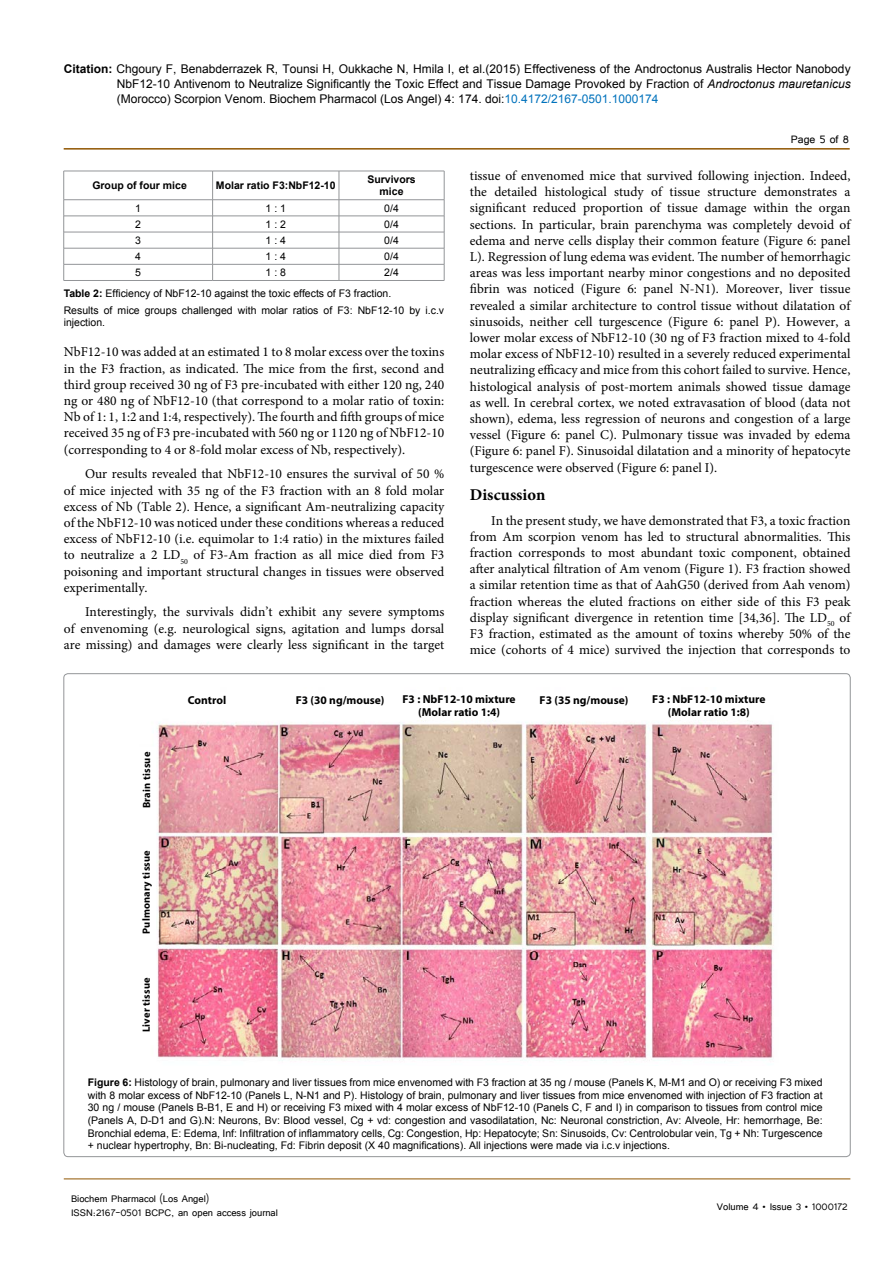
<style>
.page{position:relative;width:893px;height:1263px;background:#fff}
.page>*{position:absolute;margin:0;border:0;box-sizing:border-box;transform-origin:0 0}
.sh{font:700 16.5px "Minion Pro";color:#000}
.M_deck_4_text{font:13.5px/16.2px "Minion Pro";color:#000;text-align:justify}
.t1{font:13.5px "Tunga";color:#000}
.t2{font:12px/15px "Arial";color:#000;text-align:justify}
.t3{font:12px/14.4px "Tunga";color:#000}
.t4{font:700 11.55px/13.8px "Myriad Pro";color:#000;text-align:center}
.M_deck_4_text-2{font:10.5px/12.6px "Arial";color:#000}
.Default{font:700 10.5px "Arial";color:#000}
.t5{font:700 10.5px "Myriad Pro";letter-spacing:.02em;color:#000}
.Default-2{font:10.5px "Arial";color:#000}
.s1{font-weight:700}
.s2{font-style:italic}
.s3{color:#0072bc}
</style>
<div class="page">
<hr style="left:64px;top:148px;width:786px;height:2px;background:#905501">
<hr style="left:64px;top:1179px;width:786px;height:1px;background:#905501">
<hr style="left:64px;top:171px;width:149px;height:1px;background:#939598">
<hr style="left:213px;top:171px;width:126px;height:1px;background:#939598">
<hr style="left:339px;top:171px;width:105px;height:1px;background:#939598">
<hr style="left:64px;top:199px;width:149px;height:1px;background:#939598">
<hr style="left:213px;top:199px;width:126px;height:1px;background:#939598">
<hr style="left:339px;top:199px;width:105px;height:1px;background:#939598">
<hr style="left:64px;top:216px;width:149px;height:1px;background:#939598">
<hr style="left:213px;top:216px;width:126px;height:1px;background:#939598">
<hr style="left:339px;top:216px;width:105px;height:1px;background:#939598">
<hr style="left:64px;top:232px;width:149px;height:1px;background:#939598">
<hr style="left:213px;top:232px;width:126px;height:1px;background:#939598">
<hr style="left:339px;top:232px;width:105px;height:1px;background:#939598">
<hr style="left:64px;top:248px;width:149px;height:1px;background:#939598">
<hr style="left:213px;top:248px;width:126px;height:1px;background:#939598">
<hr style="left:339px;top:248px;width:105px;height:1px;background:#939598">
<hr style="left:64px;top:264px;width:149px;height:1px;background:#939598">
<svg style="left:63px;top:171px;width:1px;height:109px"></svg>
<hr style="left:213px;top:264px;width:126px;height:1px;background:#939598">
<svg style="left:212px;top:172px;width:1px;height:108px"></svg>
<hr style="left:339px;top:264px;width:105px;height:1px;background:#939598">
<svg style="left:339px;top:171px;width:1px;height:109px"></svg>
<svg style="left:444px;top:171px;width:1px;height:109px"></svg>
<hr style="left:64px;top:280px;width:149px;height:1px;background:#939598">
<hr style="left:213px;top:280px;width:126px;height:1px;background:#939598">
<hr style="left:339px;top:280px;width:105px;height:1px;background:#939598">
<img style="left:157px;top:720px;width:617px;height:341px">
<p class="t2" style="left:117px;top:61px;width:735px;text-indent:-53px"><span class="s1">Citation:</span> Chgoury F, Benabderrazek R, Tounsi H, Oukkache N, Hmila I, et al.(2015) Effectiveness of the Androctonus Australis Hector Nanobody NbF12-10 Antivenom to Neutralize Significantly the Toxic Effect and Tissue Damage Provoked by Fraction of <span class="s2">Androctonus mauretanicus </span>(Morocco) Scorpion Venom. Biochem Pharmacol (Los Angel) 4: 174. doi:<span class="s3">10.4172/2167-0501.1000174</span></p>
<p class="t1" style="left:791px;top:131px;width:60px">Page 5 of 8</p>
<p class="Default" style="left:92px;top:178px;width:96px">Group of four mice</p>
<p class="Default" style="left:216px;top:178px;width:121px">Molar ratio F3:NbF12-10</p>
<p class="Default" style="left:367px;top:172px;width:50px">Survivors</p>
<p class="Default" style="left:380px;top:185px;width:25px">mice</p>
<p class="Default-2" style="left:135px;top:201px;width:7px">1</p>
<p class="Default-2" style="left:266px;top:201px;width:22px">1 : 1</p>
<p class="Default-2" style="left:384px;top:201px;width:16px">0/4</p>
<p class="Default-2" style="left:135px;top:217px;width:7px">2</p>
<p class="Default-2" style="left:266px;top:217px;width:22px">1 : 2</p>
<p class="Default-2" style="left:384px;top:217px;width:16px">0/4</p>
<p class="Default-2" style="left:135px;top:233px;width:7px">3</p>
<p class="Default-2" style="left:266px;top:233px;width:22px">1 : 4</p>
<p class="Default-2" style="left:384px;top:233px;width:16px">0/4</p>
<p class="Default-2" style="left:135px;top:249px;width:7px">4</p>
<p class="Default-2" style="left:266px;top:249px;width:22px">1 : 4</p>
<p class="Default-2" style="left:384px;top:249px;width:16px">0/4</p>
<p class="Default-2" style="left:135px;top:266px;width:7px">5</p>
<p class="Default-2" style="left:266px;top:266px;width:22px">1 : 8</p>
<p class="Default-2" style="left:384px;top:266px;width:16px">2/4</p>
<p class="M_deck_4_text-2" style="left:64px;top:287px;width:329px"><span class="s1">Table 2:</span> Efficiency of NbF12-10 against the toxic effects of F3 fraction.</p>
<p class="M_deck_4_text-2" style="left:64px;top:304px;width:382px">Results of mice groups challenged with molar ratios of F3: NbF12-10 by i.c.v injection.</p>
<p class="M_deck_4_text" style="left:64px;top:344px;width:382px">NbF12-10 was added at an estimated 1 to 8 molar excess over the toxins in the F3 fraction, as indicated. The mice from the first, second and third group received 30 ng of F3 pre-incubated with either 120 ng, 240 ng or 480 ng of NbF12-10 (that correspond to a molar ratio of toxin:<br>Nb of 1: 1, 1:2 and 1:4, respectively). The fourth and fifth groups of mice received 35 ng of F3 pre-incubated with 560 ng or 1120 ng of NbF12-10 (corresponding to 4 or 8-fold molar excess of Nb, respectively).</p>
<p class="M_deck_4_text" style="left:64px;top:466px;width:382px;text-indent:21px">Our results revealed that NbF12-10 ensures the survival of 50 % of mice injected with 35 ng of the F3 fraction with an 8 fold molar excess of Nb (Table 2). Hence, a significant Am-neutralizing capacity of the NbF12-10 was noticed under these conditions whereas a reduced excess of NbF12-10 (i.e. equimolar to 1:4 ratio) in the mixtures failed to neutralize a 2 LD<sub>50</sub> of F3-Am fraction as all mice died from F3 poisoning and important structural changes in tissues were observed experimentally.</p>
<p class="M_deck_4_text" style="left:64px;top:604px;width:382px;text-indent:21px">Interestingly, the survivals didn’t exhibit any severe symptoms of envenoming (e.g. neurological signs, agitation and lumps dorsal are missing) and damages were clearly less significant in the target</p>
<p class="M_deck_4_text" style="left:470px;top:168px;width:382px">tissue of envenomed mice that survived following injection. Indeed, the detailed histological study of tissue structure demonstrates a significant reduced proportion of tissue damage within the organ sections. In particular, brain parenchyma was completely devoid of edema and nerve cells display their common feature (Figure 6: panel L). Regression of lung edema was evident. The number of hemorrhagic areas was less important nearby minor congestions and no deposited fibrin was noticed (Figure 6: panel N-N1). Moreover, liver tissue revealed a similar architecture to control tissue without dilatation of sinusoids, neither cell turgescence (Figure 6: panel P). However, a lower molar excess of NbF12-10 (30 ng of F3 fraction mixed to 4-fold molar excess of NbF12-10) resulted in a severely reduced experimental neutralizing efficacy and mice from this cohort failed to survive. Hence, histological analysis of post-mortem animals showed tissue damage as well. In cerebral cortex, we noted extravasation of blood (data not shown), edema, less regression of neurons and congestion of a large vessel (Figure 6: panel C). Pulmonary tissue was invaded by edema (Figure 6: panel F). Sinusoidal dilatation and a minority of hepatocyte turgescence were observed (Figure 6: panel I).</p>
<p class="sh" style="left:470px;top:483px;width:77px">Discussion</p>
<p class="M_deck_4_text" style="left:470px;top:512px;width:382px;text-indent:21px">In the present study, we have demonstrated that F3, a toxic fraction from Am scorpion venom has led to structural abnormalities. This fraction corresponds to most abundant toxic component, obtained after analytical filtration of Am venom (Figure 1). F3 fraction showed a similar retention time as that of AahG50 (derived from Aah venom) fraction whereas the eluted fractions on either side of this F3 peak display significant divergence in retention time [34,36]. The LD<sub>50</sub> of F3 fraction, estimated as the amount of toxins whereby 50% of the mice (cohorts of 4 mice) survived the injection that corresponds to</p>
<p class="t5" style="left:140px;top:808px;width:58px;rotate:-90deg">Brain tissue</p>
<p class="t5" style="left:140px;top:934px;width:85px;rotate:-90deg">Pulmonary tissue</p>
<p class="t5" style="left:140px;top:1032px;width:56px;rotate:-90deg">Liver tissue</p>
<p class="t4" style="left:188px;top:693px;width:40px">Control</p>
<p class="t4" style="left:296px;top:693px;width:90px">F3 (30 ng/mouse)</p>
<p class="t4" style="left:403px;top:691px;width:115px">F3 : NbF12-10 mixture (Molar ratio 1:4)</p>
<p class="t4" style="left:540px;top:693px;width:90px">F3 (35 ng/mouse)</p>
<p class="t4" style="left:652px;top:691px;width:115px">F3 : NbF12-10 mixture (Molar ratio 1:8)</p>
<p class="M_deck_4_text-2" style="left:88px;top:1076px;width:736px;text-align:justify"><span class="s1">Figure 6:</span> Histology of brain, pulmonary and liver tissues from mice envenomed with F3 fraction at 35 ng / mouse (Panels K, M-M1 and O) or receiving F3 mixed with 8 molar excess of NbF12-10 (Panels L, N-N1 and P). Histology of brain, pulmonary and liver tissues from mice envenomed with injection of F3 fraction at 30 ng / mouse (Panels B-B1, E and H) or receiving F3 mixed with 4 molar excess of NbF12-10 (Panels C, F and I) in comparison to tissues from control mice (Panels A, D-D1 and G).N: Neurons, Bv: Blood vessel, Cg + vd: congestion and vasodilatation, Nc: Neuronal constriction, Av: Alveole, Hr: hemorrhage, Be:<br>Bronchial edema, E: Edema, Inf: Infiltration of inflammatory cells, Cg: Congestion, Hp: Hepatocyte; Sn: Sinusoids, Cv: Centrolobular vein, Tg + Nh: Turgescence + nuclear hypertrophy, Bn: Bi-nucleating, Fd: Fibrin deposit (X 40 magnifications). All injections were made via i.c.v injections.</p>
<p class="t3" style="left:71px;top:1190px;width:208px">Biochem Pharmacol (Los Angel)<br>ISSN:2167-0501 BCPC, an open access journal</p>
<p class="t3" style="left:717px;top:1199px;width:132px">Volume 4 • Issue 3 • 1000172</p>
</div>
